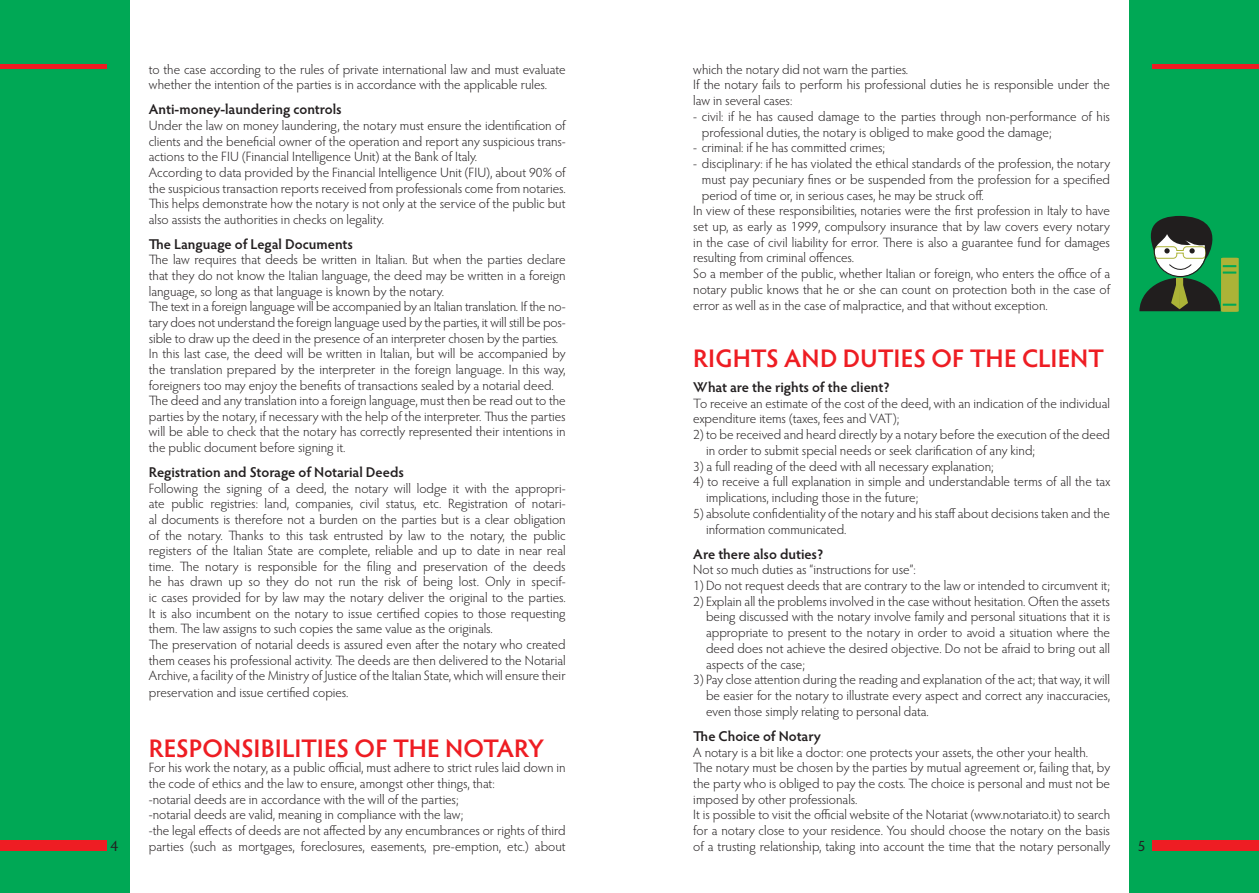
<style>
.page{position:relative;width:1259px;height:893px;background:#fff}
.page>*{position:absolute;margin:0;border:0;box-sizing:border-box;transform-origin:0 0}
.t1{font:600 25.5px "Hypatia Sans Pro";letter-spacing:-.005em;color:#ee1d23}
.t2{font:15px "Hypatia Sans Pro";color:#231f20}
.t3{font:600 14.25px "Hypatia Sans Pro";letter-spacing:-.005em;color:#231f20}
.t4{font:300 13.5px/15.8px "Hypatia Sans Pro";color:#231f20}
</style>
<div class="page">
<div style="left:0;top:0;width:130px;height:893px;background:#00a855"></div>
<div style="left:1129px;top:0;width:130px;height:893px;background:#00a855"></div>
<div style="left:0;top:840px;width:106px;height:10px;background:#ee1d23"></div>
<hr style="left:0;top:64px;width:106px;height:4px;background:#ee1d23">
<div style="left:1152px;top:840px;width:107px;height:10px;background:#ee1d23"></div>
<hr style="left:1152px;top:64px;width:107px;height:4px;background:#ee1d23">
<svg style="left:1139px;top:216px;width:99px;height:96px"></svg>
<p class="t4" style="left:149px;top:61px;width:418px">to the case according to the rules of private international law and must evaluate whether the intention of the parties is in accordance with the applicable rules.</p>
<p class="t3" style="left:149px;top:99px;width:194px">Anti-money-laundering controls</p>
<p class="t4" style="left:149px;top:117px;width:418px">Under the law on money laundering, the notary must ensure the identification of clients and the beneficial owner of the operation and report any suspicious trans&shy;actions to the FIU (Financial Intelligence Unit) at the Bank of Italy.<br>According to data provided by the Financial Intelligence Unit (FIU), about 90% of the suspicious transaction reports received from professionals come from notaries.<br>This helps demonstrate how the notary is not only at the service of the public but also assists the authorities in checks on legality.</p>
<p class="t3" style="left:149px;top:234px;width:206px">The Language of Legal Documents</p>
<p class="t4" style="left:149px;top:252px;width:418px">The law requires that deeds be written in Italian. But when the parties declare that they do not know the Italian language, the deed may be written in a foreign language, so long as that language is known by the notary.<br>The text in a foreign language will be accompanied by an Italian translation. If the no&shy;tary does not understand the foreign language used by the parties, it will still be pos&shy;sible to draw up the deed in the presence of an interpreter chosen by the parties.<br>In this last case, the deed will be written in Italian, but will be accompanied by the translation prepared by the interpreter in the foreign language. In this way, foreigners too may enjoy the benefits of transactions sealed by a notarial deed.<br>The deed and any translation into a foreign language, must then be read out to the parties by the notary, if necessary with the help of the interpreter. Thus the parties will be able to check that the notary has correctly represented their intentions in the public document before signing it.</p>
<p class="t3" style="left:149px;top:462px;width:257px">Registration and Storage of Notarial Deeds</p>
<p class="t4" style="left:149px;top:480px;width:418px">Following the signing of a deed, the notary will lodge it with the appropri&shy;ate public registries: land, companies, civil status, etc. Registration of notari&shy;al documents is therefore not a burden on the parties but is a clear obligation of the notary. Thanks to this task entrusted by law to the notary, the public registers of the Italian State are complete, reliable and up to date in near real time. The notary is responsible for the filing and preservation of the deeds he has drawn up so they do not run the risk of being lost. Only in specif&shy;ic cases provided for by law may the notary deliver the original to the parties.<br>It is also incumbent on the notary to issue certified copies to those requesting them. The law assigns to such copies the same value as the originals.<br>The preservation of notarial deeds is assured even after the notary who created them ceases his professional activity. The deeds are then delivered to the Notarial Archive, a facility of the Ministry of Justice of the Italian State, which will ensure their preservation and issue certified copies.</p>
<h1 class="t1" style="left:149px;top:730px;width:396px">RESPONSIBILITIES OF THE NOTARY</h1>
<p class="t4" style="left:149px;top:759px;width:418px">For his work the notary, as a public official, must adhere to strict rules laid down in the code of ethics and the law to ensure, amongst other things, that:<br>-notarial deeds are in accordance with the will of the parties;<br>-notarial deeds are valid, meaning in compliance with the law;<br>-the legal effects of deeds are not affected by any encumbrances or rights of third parties (such as mortgages, foreclosures, easements, pre-emption, etc.) about</p>
<p class="t4" style="left:693px;top:61px;width:418px">which the notary did not warn the parties.<br>If the notary fails to perform his professional duties he is responsible under the law in several cases:</p>
<p class="t4" style="left:702px;top:108px;width:410px;text-indent:-9px">- civil: if he has caused damage to the parties through non-performance of his professional duties, the notary is obliged to make good the damage;</p>
<p class="t4" style="left:693px;top:140px;width:193px">- criminal: if he has committed crimes;</p>
<p class="t4" style="left:693px;top:155px;width:418px">- disciplinary: if he has violated the ethical standards of the profession, the notary</p>
<p class="t4" style="left:702px;top:171px;width:410px">must pay pecuniary fines or be suspended from the profession for a specified</p>
<p class="t4" style="left:702px;top:187px;width:284px">period of time or, in serious cases, he may be struck off.</p>
<p class="t4" style="left:693px;top:202px;width:418px">In view of these responsibilities, notaries were the first profession in Italy to have</p>
<p class="t4" style="left:693px;top:218px;width:418px">set up, as early as 1999, compulsory insurance that by law covers every notary</p>
<p class="t4" style="left:693px;top:234px;width:418px">in the case of civil liability for error. There is also a guarantee fund for damages</p>
<p class="t4" style="left:693px;top:250px;width:162px">resulting from criminal offences.</p>
<p class="t4" style="left:693px;top:265px;width:418px">So a member of the public, whether Italian or foreign, who enters the office of a</p>
<p class="t4" style="left:693px;top:281px;width:418px">notary public knows that he or she can count on protection both in the case of</p>
<p class="t4" style="left:693px;top:297px;width:356px">error as well as in the case of malpractice, and that without exception.</p>
<h1 class="t1" style="left:693px;top:340px;width:412px">RIGHTS AND DUTIES OF THE CLIENT</h1>
<p class="t3" style="left:693px;top:377px;width:198px">What are the rights of the client?</p>
<p class="t4" style="left:693px;top:395px;width:418px">To receive an estimate of the cost of the deed, with an indication of the individual expenditure items (taxes, fees and VAT);</p>
<p class="t4" style="left:706px;top:426px;width:405px;text-indent:-13px">2) to be received and heard directly by a notary before the execution of the deed in order to submit special needs or seek clarification of any kind;</p>
<p class="t4" style="left:693px;top:458px;width:302px">3) a full reading of the deed with all necessary explanation;</p>
<p class="t4" style="left:706px;top:474px;width:405px;text-indent:-13px">4) to receive a full explanation in simple and understandable terms of all the tax implications, including those in the future;</p>
<p class="t4" style="left:706px;top:505px;width:405px;text-indent:-13px">5) absolute confidentiality of the notary and his staff about decisions taken and the information communicated.</p>
<p class="t3" style="left:693px;top:544px;width:132px">Are there also duties?</p>
<p class="t4" style="left:693px;top:561px;width:224px">Not so much duties as “instructions for use”:</p>
<p class="t4" style="left:693px;top:577px;width:418px">1) Do not request deeds that are contrary to the law or intended to circumvent it;</p>
<p class="t4" style="left:706px;top:593px;width:405px;text-align:justify;text-indent:-13px">2) Explain all the problems involved in the case without hesitation. Often the assets being discussed with the notary involve family and personal situations that it is appropriate to present to the notary in order to avoid a situation where the deed does not achieve the desired objective. Do not be afraid to bring out all aspects of the case;</p>
<p class="t4" style="left:706px;top:671px;width:405px;text-align:justify;text-indent:-13px">3) Pay close attention during the reading and explanation of the act; that way, it will be easier for the notary to illustrate every aspect and correct any inaccuracies, even those simply relating to personal data.</p>
<p class="t3" style="left:693px;top:726px;width:129px">The Choice of Notary</p>
<p class="t4" style="left:693px;top:744px;width:418px">A notary is a bit like a doctor: one protects your assets, the other your health.<br>The notary must be chosen by the parties by mutual agreement or, failing that, by the party who is obliged to pay the costs. The choice is personal and must not be imposed by other professionals.<br>It is possible to visit the official website of the Notariat (www.notariato.it) to search for a notary close to your residence. You should choose the notary on the basis of a trusting relationship, taking into account the time that the notary personally</p>
<p class="t2" style="left:111px;top:836px;width:9px">4</p>
<p class="t2" style="left:1137px;top:836px;width:9px">5</p>
</div>
